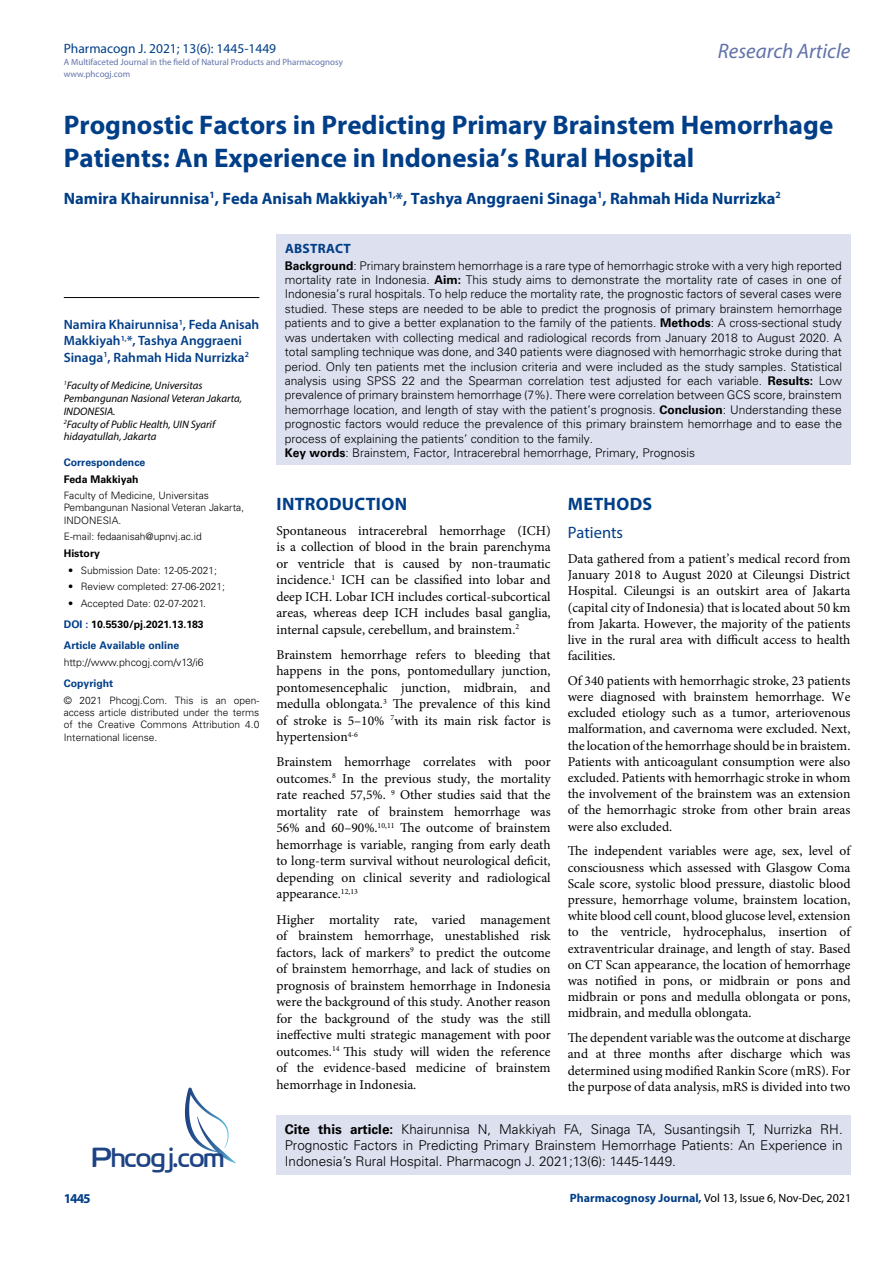
<style>
.page{position:relative;width:893px;height:1263px;background:#fff}
.page>*{position:absolute;margin:0;border:0;box-sizing:border-box;transform-origin:0 0}
.t1{font:27.6px "Cloud World";color:#1e4384}
.t2{font:700 27px/33px "Myriad Pro";color:#003e88}
.t3{font:italic 21px "Myriad Pro";color:#6273aa}
.t4{font:700 18px "Myriad Pro";letter-spacing:.02em;color:#003e88}
.t5{font:700 16.5px "Myriad Pro";color:#003e88}
.t6{font:16.5px "Myriad Pro";color:#003e88}
.t7{font:13.5px/16.5px "Minion Pro";color:#000;text-align:justify}
.t8{font:300 13.5px/16.2px "Univers LT Std";color:#000}
.t9{font:600 13.5px/16.2px "Myriad Pro";color:#003e88}
.t10{font:13.5px "Myriad Pro";color:#003f89}
.t11{font:700 13.5px "Myriad Pro";letter-spacing:.02em;color:#003e88}
.t12{font:300 12px/14.4px "Univers LT Std";color:#000}
.t13{font:12px "Myriad Pro";color:#000}
.t14{font:italic 10.8px/12.9px "Myriad Pro";color:#000}
.t15{font:700 10.5px/21.1px "Univers LT Std";color:#003e88}
.t16{font:300 10.5px "Univers LT Std";color:#000}
.t17{font:700 10.5px "Univers LT Std";color:#000}
.t18{font:300 10.2px/12.3px "Univers LT Std";color:#000}
.t19{font:9px/12px "Myriad Pro";color:#6273aa}
.s1{color:#000}
.s2{font-weight:700}
.s3{font-weight:700;color:#003e88}
</style>
<div class="page">
<div style="left:276px;top:1115px;width:575px;height:60px;background:#dde0ef"></div>
<svg style="left:185px;top:1087px;width:51px;height:76px"></svg>
<div style="left:276px;top:235px;width:574px;height:230px;background:#dde0ef"></div>
<hr style="left:64px;top:297px;width:195px;height:1px;background:#000">
<p class="t10" style="left:64px;top:40px;width:214px">Pharmacogn J. 2021; 13(6): 1445-1449</p>
<p class="t19" style="left:64px;top:55px;width:281px">A Multifaceted Journal in the field of Natural Products and Pharmacognosy www.phcogj.com</p>
<h3 class="t3" style="left:718px;top:38px;width:134px">Research Article</h3>
<h2 class="t2" style="left:64px;top:108px;width:771px">Prognostic Factors in Predicting Primary Brainstem Hemorrhage<br>Patients: An Experience in Indonesia’s Rural Hospital</h2>
<p class="t5" style="left:64px;top:187px;width:718px">Namira Khairunnisa<sup>1</sup>, Feda Anisah Makkiyah<sup>1,</sup>*, Tashya Anggraeni Sinaga<sup>1</sup>, Rahmah Hida Nurrizka<sup>2</sup></p>
<p class="t9" style="left:64px;top:316px;width:197px">Namira Khairunnisa<sup>1</sup>, Feda Anisah<br>Makkiyah<sup>1,</sup>*, Tashya Anggraeni<br>Sinaga<sup>1</sup>, Rahmah Hida Nurrizka<sup>2</sup></p>
<p class="t14" style="left:64px;top:379px;width:180px"><sup>1</sup>Faculty of Medicine, Universitas<br>Pembangunan Nasional Veteran Jakarta,<br>INDONESIA.<br><sup>2</sup>Faculty of Public Health, UIN Syarif hidayatullah, Jakarta</p>
<p class="t15" style="left:64px;top:451px;width:83px">Correspondence</p>
<p class="t17" style="left:64px;top:473px;width:76px">Feda Makkiyah</p>
<p class="t18" style="left:64px;top:489px;width:182px">Faculty of Medicine, Universitas<br>Pembangunan Nasional Veteran Jakarta,<br>INDONESIA.</p>
<p class="t18" style="left:64px;top:530px;width:139px">E-mail: fedaanisah@upnvj.ac.id</p>
<p class="t17" style="left:64px;top:547px;width:38px">History</p>
<p class="t18" style="left:68px;top:564px;width:150px">• Submission Date: 12-05-2021;</p>
<p class="t18" style="left:68px;top:580px;width:158px">• Review completed: 27-06-2021;</p>
<p class="t18" style="left:68px;top:597px;width:139px">• Accepted Date: 02-07-2021.</p>
<p class="t15" style="left:64px;top:614px;width:141px">DOI : <span class="s1">10.5530/pj.2021.13.183<br></span>Article Available online</p>
<p class="t16" style="left:64px;top:656px;width:141px">http://www.phcogj.com/v13/i6</p>
<p class="t15" style="left:64px;top:673px;width:51px">Copyright</p>
<p class="t18" style="left:64px;top:694px;width:197px;text-align:justify">© 2021 Phcogj.Com. This is an open&shy;access article distributed under the terms of the Creative Commons Attribution 4.0<br>International license.</p>
<p class="t11" style="left:285px;top:240px;width:67px">ABSTRACT</p>
<p class="t12" style="left:285px;top:258px;width:559px"><span class="s2">Background</span>: Primary brainstem hemorrhage is a rare type of hemorrhagic stroke with a very high reported mortality rate in Indonesia. <span class="s2">Aim:</span> This study aims to demonstrate the mortality rate of cases in one of Indonesia’s rural hospitals. To help reduce the mortality rate, the prognostic factors of several cases were studied. These steps are needed to be able to predict the prognosis of primary brainstem hemorrhage patients and to give a better explanation to the family of the patients. <span class="s2">Methods</span>: A cross-sectional study was undertaken with collecting medical and radiological records from January 2018 to August 2020. A total sampling technique was done, and 340 patients were diagnosed with hemorrhagic stroke during that period. Only ten patients met the inclusion criteria and were included as the study samples. Statistical analysis using SPSS 22 and the Spearman correlation test adjusted for each variable. <span class="s2">Results:</span> Low prevalence of primary brainstem hemorrhage (7%). There were correlation between GCS score, brainstem hemorrhage location, and length of stay with the patient’s prognosis. <span class="s2">Conclusion</span>: Understanding these prognostic factors would reduce the prevalence of this primary brainstem hemorrhage and to ease the process of explaining the patients’ condition to the family.<br><span class="s2">Key words</span>: Brainstem, Factor, Intracerebral hemorrhage, Primary, Prognosis</p>
<h3 class="t4" style="left:277px;top:492px;width:132px">INTRODUCTION</h3>
<p class="t7" style="left:276px;top:522px;width:276px">Spontaneous intracerebral hemorrhage (ICH) is a collection of blood in the brain parenchyma or ventricle that is caused by non-traumatic incidence.<sup>1</sup> ICH can be classified into lobar and deep ICH. Lobar ICH includes cortical-subcortical areas, whereas deep ICH includes basal ganglia, internal capsule, cerebellum, and brainstem.<sup>2</sup></p>
<p class="t7" style="left:276px;top:646px;width:276px">Brainstem hemorrhage refers to bleeding that happens in the pons, pontomedullary junction, pontomesencephalic junction, midbrain, and medulla oblongata.<sup>3</sup> The prevalence of this kind of stroke is 5–10% <sup>7</sup>with its main risk factor is hypertension<sup>4-6</sup></p>
<p class="t7" style="left:276px;top:754px;width:276px">Brainstem hemorrhage correlates with poor outcomes.<sup>8</sup> In the previous study, the mortality rate reached 57,5%. <sup>9</sup> Other studies said that the mortality rate of brainstem hemorrhage was 56% and 60–90%.<sup>10,11</sup> The outcome of brainstem hemorrhage is variable, ranging from early death to long-term survival without neurological deficit, depending on clinical severity and radiological appearance.<sup>12,13</sup></p>
<p class="t7" style="left:276px;top:911px;width:276px">Higher mortality rate, varied management of brainstem hemorrhage, unestablished risk factors, lack of markers<sup>9</sup> to predict the outcome of brainstem hemorrhage, and lack of studies on prognosis of brainstem hemorrhage in Indonesia were the background of this study. Another reason for the background of the study was the still ineffective multi strategic management with poor outcomes.<sup>14</sup> This study will widen the reference of the evidence-based medicine of brainstem hemorrhage in Indonesia.</p>
<h3 class="t4" style="left:568px;top:492px;width:86px">METHODS</h3>
<p class="t6" style="left:568px;top:522px;width:57px">Patients</p>
<p class="t7" style="left:568px;top:551px;width:284px">Data gathered from a patient’s medical record from January 2018 to August 2020 at Cileungsi District Hospital. Cileungsi is an outskirt area of Jakarta (capital city of Indonesia) that is located about 50 km from Jakarta. However, the majority of the patients live in the rural area with difficult access to health facilities.</p>
<p class="t7" style="left:568px;top:672px;width:284px">Of 340 patients with hemorrhagic stroke, 23 patients were diagnosed with brainstem hemorrhage. We excluded etiology such as a tumor, arteriovenous malformation, and cavernoma were excluded. Next, the location of the hemorrhage should be in braistem.<br>Patients with anticoagulant consumption were also excluded. Patients with hemorrhagic stroke in whom the involvement of the brainstem was an extension of the hemorrhagic stroke from other brain areas were also excluded.</p>
<p class="t7" style="left:568px;top:843px;width:284px">The independent variables were age, sex, level of consciousness which assessed with Glasgow Coma Scale score, systolic blood pressure, diastolic blood pressure, hemorrhage volume, brainstem location, white blood cell count, blood glucose level, extension to the ventricle, hydrocephalus, insertion of extraventricular drainage, and length of stay. Based on CT Scan appearance, the location of hemorrhage was notified in pons, or midbrain or pons and midbrain or pons and medulla oblongata or pons, midbrain, and medulla oblongata.</p>
<p class="t7" style="left:568px;top:1030px;width:284px">The dependent variable was the outcome at discharge and at three months after discharge which was determined using modified Rankin Score (mRS). For the purpose of data analysis, mRS is divided into two</p>
<p class="t8" style="left:285px;top:1121px;width:559px"><span class="s2">Cite this article:</span> Khairunnisa N, Makkiyah FA, Sinaga TA, Susantingsih T, Nurrizka RH.<br>Prognostic Factors in Predicting Primary Brainstem Hemorrhage Patients: An Experience in</p>
<h1 class="t1" style="left:92px;top:1136px;width:134px">Phcogj.com</h1>
<p class="t8" style="left:285px;top:1153px;width:393px">Indonesia’s Rural Hospital. Pharmacogn J. 2021;13(6): 1445-1449.</p>
<p class="t13" style="left:570px;top:1190px;width:283px"><span class="s3">Pharmacognosy Journal,</span> Vol 13, Issue 6, Nov-Dec, 2021</p>
<p class="t11" style="left:64px;top:1190px;width:29px">1445</p>
</div>
